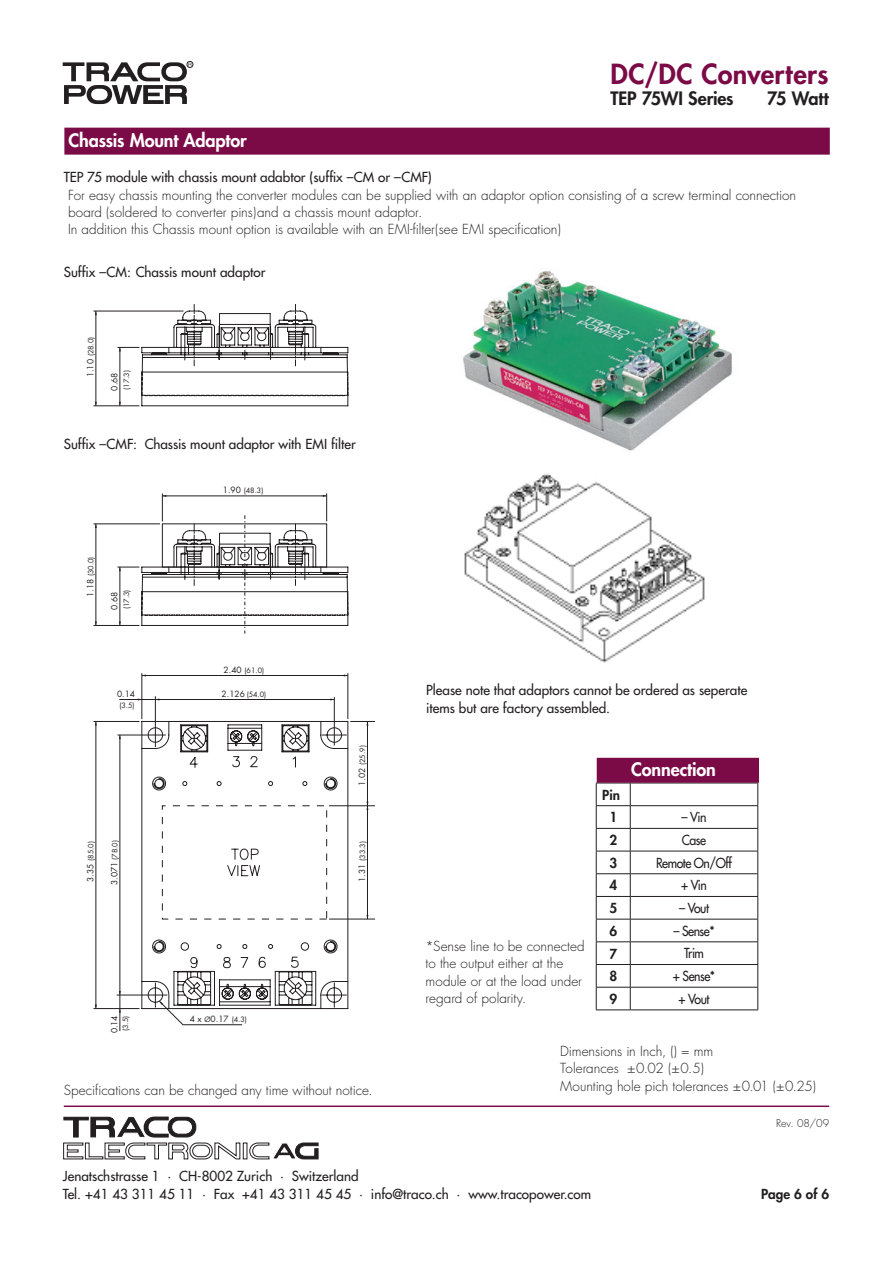
<style>
.page{position:relative;width:893px;height:1263px;background:#fff}
.page>*{position:absolute;margin:0;border:0;box-sizing:border-box;transform-origin:0 0}
.t1{font:800 27px "Futura";letter-spacing:.015em;color:#7b0b46}
.Liste_Titel_Heavy{font:800 18px "Futura";letter-spacing:-.01em;color:#fff}
.t2{font:800 18px "Futura";letter-spacing:-.01em;color:#231f20}
.Text_light{font:300 13.5px/17.2px "Futura";color:#231f20}
.Text_light-2{font:13.5px/18px "Futura";color:#231f20}
.Text_medium{font:13.5px "Futura";letter-spacing:-.04em;color:#231f20;scale:.91 1}
.Features_Heavy{font:13.5px "Futura";color:#231f20}
.Tabelle_Heavy{font:800 13.5px "Futura";letter-spacing:.005em;color:#231f20}
.t3{font:300 10.5px "Futura";color:#231f20}
.t4{font:8.4px "Futura";color:#231f20}
.t5{font:7.2px "Futura";color:#231f20}
.s1{font-size:8.4px}
.s2{font-size:7.2px}
</style>
<div class="page">
<div style="left:187px;top:61px;width:6px;height:7px;border:1px solid #231f20;border-radius:50%"></div>
<svg style="left:63px;top:62px;width:129px;height:42px"></svg>
<hr style="left:64px;top:1105px;width:765px;height:2px;background:#7b0b46">
<svg style="left:63px;top:1116px;width:256px;height:44px"></svg>
<div style="left:64px;top:128px;width:766px;height:27px;background:#7b0b46"></div>
<svg style="left:141px;top:304px;width:207px;height:705px"></svg>
<hr style="left:93px;top:311px;width:90px;height:1px;background:#231f20">
<hr style="left:93px;top:406px;width:46px;height:1px;background:#231f20">
<hr style="left:96px;top:311px;width:1px;height:95px;background:#231f20">
<hr style="left:120px;top:347px;width:1px;height:59px;background:#231f20">
<svg style="left:117px;top:347px;width:22px;height:4px"></svg>
<hr style="left:93px;top:524px;width:67px;height:1px;background:#231f20">
<hr style="left:93px;top:625px;width:46px;height:1px;background:#231f20">
<hr style="left:96px;top:524px;width:1px;height:101px;background:#231f20">
<hr style="left:329px;top:805px;width:46px;height:1px;background:#231f20">
<hr style="left:329px;top:919px;width:46px;height:1px;background:#231f20">
<hr style="left:367px;top:721px;width:1px;height:198px;background:#231f20">
<hr style="left:93px;top:721px;width:46px;height:1px;background:#231f20">
<hr style="left:117px;top:735px;width:49px;height:1px;background:#231f20">
<hr style="left:93px;top:1008px;width:46px;height:1px;background:#231f20">
<hr style="left:96px;top:721px;width:1px;height:287px;background:#231f20">
<hr style="left:120px;top:735px;width:1px;height:296px;background:#231f20">
<hr style="left:117px;top:995px;width:50px;height:1px;background:#231f20">
<hr style="left:348px;top:673px;width:1px;height:46px;background:#231f20">
<hr style="left:334px;top:697px;width:1px;height:48px;background:#231f20">
<hr style="left:142px;top:673px;width:1px;height:46px;background:#231f20">
<hr style="left:119px;top:699px;width:215px;height:1px;background:#231f20">
<hr style="left:155px;top:696px;width:1px;height:51px;background:#231f20">
<svg style="left:159px;top:1001px;width:83px;height:24px"></svg>
<svg style="left:117px;top:493px;width:231px;height:184px"></svg>
<svg style="left:350px;top:721px;width:25px;height:4px"></svg>
<img style="left:463px;top:271px;width:269px;height:180px">
<hr style="left:596px;top:783px;width:34px;height:1px;background:#231f20">
<hr style="left:630px;top:783px;width:128px;height:1px;background:#231f20">
<hr style="left:596px;top:805px;width:34px;height:1px;background:#231f20">
<hr style="left:630px;top:805px;width:128px;height:1px;background:#231f20">
<hr style="left:596px;top:828px;width:34px;height:1px;background:#231f20">
<hr style="left:630px;top:828px;width:128px;height:1px;background:#231f20">
<hr style="left:596px;top:851px;width:34px;height:1px;background:#231f20">
<hr style="left:630px;top:851px;width:128px;height:1px;background:#231f20">
<hr style="left:596px;top:873px;width:34px;height:1px;background:#231f20">
<hr style="left:630px;top:873px;width:128px;height:1px;background:#231f20">
<hr style="left:596px;top:896px;width:34px;height:1px;background:#231f20">
<hr style="left:630px;top:896px;width:128px;height:1px;background:#231f20">
<hr style="left:596px;top:919px;width:34px;height:1px;background:#231f20">
<hr style="left:630px;top:919px;width:128px;height:1px;background:#231f20">
<hr style="left:596px;top:941px;width:34px;height:1px;background:#231f20">
<hr style="left:630px;top:941px;width:128px;height:1px;background:#231f20">
<hr style="left:596px;top:964px;width:34px;height:1px;background:#231f20">
<hr style="left:630px;top:964px;width:128px;height:1px;background:#231f20">
<hr style="left:596px;top:987px;width:34px;height:1px;background:#231f20">
<svg style="left:596px;top:783px;width:1px;height:226px"></svg>
<hr style="left:630px;top:987px;width:128px;height:1px;background:#231f20">
<svg style="left:630px;top:783px;width:1px;height:226px"></svg>
<svg style="left:757px;top:783px;width:1px;height:226px"></svg>
<hr style="left:596px;top:1009px;width:34px;height:1px;background:#231f20">
<hr style="left:630px;top:1009px;width:128px;height:1px;background:#231f20">
<div style="left:597px;top:758px;width:162px;height:25px;background:#7b0b46"></div>
<img style="left:464px;top:473px;width:241px;height:190px">
<p class="Liste_Titel_Heavy" style="left:69px;top:129px;width:180px">Chassis Mount Adaptor</p>
<p class="Features_Heavy" style="left:64px;top:168px;width:370px">TEP 75 module with chassis mount adabtor (suffix –CM or –CMF)</p>
<p class="t1" style="left:610px;top:57px;width:219px">DC/DC Converters</p>
<p class="t2" style="left:610px;top:87px;width:125px">TEP 75WI Series</p>
<p class="t2" style="left:767px;top:87px;width:63px">75 Watt</p>
<p class="Text_light" style="left:68px;top:186px;width:730px">For easy chassis mounting the converter modules can be supplied with an adaptor option consisting of a screw terminal connection board (soldered to converter pins)and a chassis mount adaptor.</p>
<p class="Text_light" style="left:68px;top:221px;width:494px">In addition this Chassis mount option is available with an EMI-filter(see EMI specification)</p>
<p class="Text_light-2" style="left:64px;top:263px;width:203px">Suffix –CM: Chassis mount adaptor</p>
<p class="t5" style="left:86px;top:356px;width:21px;rotate:-90deg">(28.0)</p>
<p class="t4" style="left:85px;top:377px;width:20px;rotate:-90deg">1.10</p>
<p class="t5" style="left:122px;top:390px;width:21px;rotate:-90deg">(17.3)</p>
<p class="t4" style="left:109px;top:390px;width:20px;rotate:-90deg">0.68</p>
<p class="Text_light-2" style="left:64px;top:435px;width:293px">Suffix –CMF: Chassis mount adaptor with EMI filter</p>
<p class="t5" style="left:223px;top:486px;width:42px"><span class="s1">1.90</span> (48.3)</p>
<p class="t5" style="left:86px;top:576px;width:21px;rotate:-90deg">(30.0)</p>
<p class="t4" style="left:85px;top:597px;width:20px;rotate:-90deg">1.18</p>
<p class="t5" style="left:122px;top:609px;width:21px;rotate:-90deg">(17.3)</p>
<p class="t4" style="left:109px;top:610px;width:20px;rotate:-90deg">0.68</p>
<p class="t4" style="left:224px;top:665px;width:20px">2.40</p>
<p class="t4" style="left:222px;top:689px;width:25px">2.126</p>
<p class="t5" style="left:244px;top:666px;width:21px">(61.0)</p>
<p class="t4" style="left:117px;top:689px;width:20px">0.14</p>
<p class="t5" style="left:247px;top:690px;width:21px">(54.0)</p>
<p class="t5" style="left:119px;top:701px;width:17px">(3.5)</p>
<p class="t5" style="left:86px;top:861px;width:21px;rotate:-90deg">(85.0)</p>
<p class="t5" style="left:110px;top:860px;width:21px;rotate:-90deg">(78.0)</p>
<p class="t4" style="left:85px;top:882px;width:20px;rotate:-90deg">3.35</p>
<p class="t4" style="left:109px;top:885px;width:25px;rotate:-90deg">3.071</p>
<p class="t4" style="left:109px;top:1033px;width:20px;rotate:-90deg">0.14</p>
<p class="t5" style="left:121px;top:1031px;width:17px;rotate:-90deg">(3.5)</p>
<p class="t4" style="left:190px;top:1014px;width:59px">4 x <span class="s2">Ø</span>0.17 <span class="s2">(4.3)</span></p>
<p class="t5" style="left:358px;top:786px;width:42px;rotate:-90deg"><span class="s1">1.02</span> (25.9)</p>
<p class="t5" style="left:358px;top:882px;width:42px;rotate:-90deg"><span class="s1">1.31</span> (33.3)</p>
<p class="Text_light" style="left:64px;top:1082px;width:311px">Specifications can be changed any time without notice.</p>
<p class="Text_light-2" style="left:426px;top:682px;width:323px;line-height:17.2px">Please note that adaptors cannot be ordered as seperate items but are factory assembled.</p>
<p class="Text_light" style="left:426px;top:938px;width:161px">*Sense line to be connected</p>
<p class="Text_light" style="left:426px;top:955px;width:139px">to the output either at the</p>
<p class="Text_light" style="left:426px;top:972px;width:158px">module or at the load under</p>
<p class="Text_light" style="left:426px;top:990px;width:102px">regard of polarity.</p>
<p class="Liste_Titel_Heavy" style="left:631px;top:758px;width:86px">Connection</p>
<p class="Tabelle_Heavy" style="left:602px;top:786px;width:19px">Pin</p>
<p class="Tabelle_Heavy" style="left:609px;top:809px;width:9px">1</p>
<p class="Text_medium" style="left:682px;top:809px;width:29px">– Vin</p>
<p class="Tabelle_Heavy" style="left:609px;top:831px;width:9px">2</p>
<p class="Text_medium" style="left:682px;top:831px;width:28px">Case</p>
<p class="Tabelle_Heavy" style="left:609px;top:854px;width:9px">3</p>
<p class="Text_medium" style="left:656px;top:854px;width:85px">Remote On/Off</p>
<p class="Tabelle_Heavy" style="left:609px;top:877px;width:9px">4</p>
<p class="Text_medium" style="left:681px;top:877px;width:30px">+ Vin</p>
<p class="Tabelle_Heavy" style="left:609px;top:899px;width:9px">5</p>
<p class="Text_medium" style="left:679px;top:900px;width:34px">– Vout</p>
<p class="Tabelle_Heavy" style="left:609px;top:922px;width:9px">6</p>
<p class="Text_medium" style="left:673px;top:922px;width:47px">– Sense*</p>
<p class="Tabelle_Heavy" style="left:609px;top:945px;width:9px">7</p>
<p class="Text_medium" style="left:684px;top:945px;width:23px">Trim</p>
<p class="Tabelle_Heavy" style="left:609px;top:968px;width:9px">8</p>
<p class="Text_medium" style="left:673px;top:968px;width:48px">+ Sense*</p>
<p class="Tabelle_Heavy" style="left:609px;top:990px;width:9px">9</p>
<p class="Text_medium" style="left:679px;top:990px;width:36px">+ Vout</p>
<p class="Text_light" style="left:560px;top:1043px;width:155px">Dimensions in Inch, () = mm</p>
<p class="Text_light" style="left:560px;top:1060px;width:145px">Tolerances ±0.02 (±0.5)</p>
<p class="Text_light" style="left:560px;top:1077px;width:257px">Mounting hole pich tolerances ±0.01 (±0.25)</p>
<p class="t3" style="left:776px;top:1116px;width:54px">Rev. 08/09</p>
<p class="Text_light-2" style="left:63px;top:1167px;width:530px">Jenatschstrasse 1 · CH-8002 Zurich · Switzerland<br>Tel. +41 43 311 45 11 · Fax +41 43 311 45 45 · info@traco.ch · www.tracopower.com</p>
<p class="Tabelle_Heavy" style="left:761px;top:1186px;width:69px">Page 6 of 6</p>
</div>
